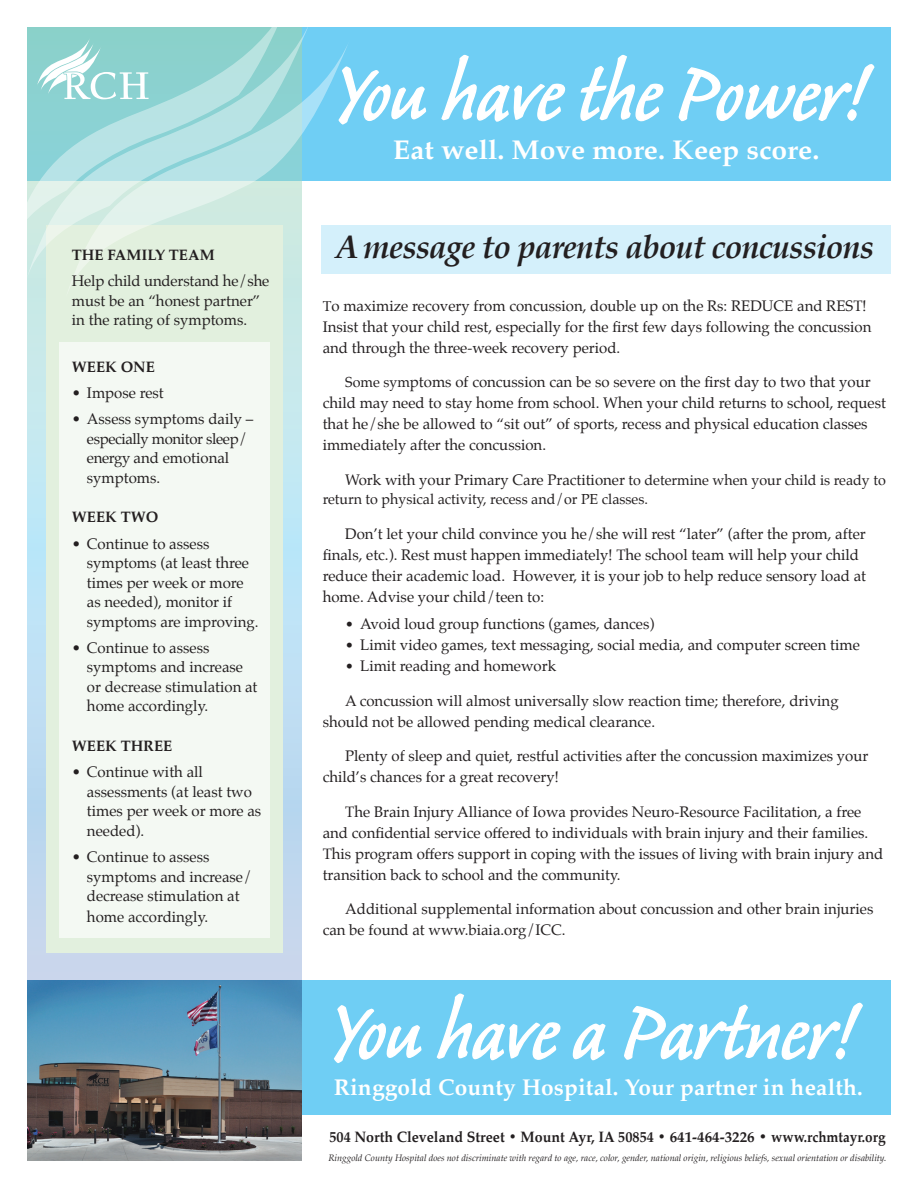
<style>
.page{position:relative;width:918px;height:1188px;background:#fff}
.page>*{position:absolute;margin:0;border:0;box-sizing:border-box;transform-origin:0 0}
.t1{font:101.7px "Caliban Std";color:#fff;scale:.9 1}
.rule_over{font:italic 700 32.7px "Palatino";letter-spacing:-.025em;color:#231f20}
.t2{font:700 26.85px "Palatino";color:#fff;scale:1.05 1}
.t3{font:700 22.65px "Palatino";letter-spacing:.01em;color:#fff}
.paragraph_indent{font:15px/21px "Palatino";color:#231f20}
.bullet_no_indent{font:15px/19.5px "Palatino";color:#231f20}
.paragraph_no_indent{font:15px/21px "Palatino";color:#231f20}
.Bullet{font:15px "Palatino";color:#231f20}
.paragraph_no_indent-2{font:700 15px "Palatino";color:#231f20;scale:.95 1}
.paragraph_no_indent-3{font:700 15px "Palatino";color:#231f20}
.bullet_no_indent-2{font:700 15px "Palatino";color:#231f20}
.paragraph_indent-2{font:14.25px "Palatino";color:#231f20}
.t4{font:italic 9.15px "Palatino";color:#231f20}
.s1{font-size:14.25px}
</style>
<div class="page">
<div style="left:27px;top:27px;width:864px;height:153px;background:#6fcef4"></div>
<svg style="left:351px;top:70px;width:76px;height:51px"></svg>
<svg style="left:441px;top:54px;width:125px;height:68px"></svg>
<svg style="left:580px;top:54px;width:84px;height:68px"></svg>
<svg style="left:678px;top:64px;width:197px;height:58px"></svg>
<div style="left:28px;top:980px;width:863px;height:135px;background:#6fcef4"></div>
<svg style="left:334px;top:1005px;width:88px;height:58px"></svg>
<svg style="left:436px;top:993px;width:125px;height:68px"></svg>
<svg style="left:572px;top:1023px;width:34px;height:38px"></svg>
<svg style="left:624px;top:1002px;width:239px;height:59px"></svg>
<div style="left:27px;top:27px;width:275px;height:1035px;background:#c3ddee"></div>
<div style="left:46px;top:225px;width:237px;height:727px;background:#e2f0de"></div>
<img style="left:27px;top:980px;width:274px;height:181px">
<svg style="left:27px;top:27px;width:281px;height:252px"></svg>
<svg style="left:65px;top:38px;width:286px;height:261px"></svg>
<div style="left:322px;top:225px;width:569px;height:49px;background:#d4f0fb"></div>
<div style="left:60px;top:342px;width:210px;height:596px;background:#f4f9f3"></div>
<p class="paragraph_no_indent-3" style="left:72px;top:242px;width:144px">THE FAMILY TEAM</p>
<p class="paragraph_no_indent" style="left:72px;top:271px;width:199px;line-height:19.5px">Help child understand he/she must be an “honest partner” in the rating of symptoms.</p>
<p class="paragraph_no_indent-3" style="left:72px;top:354px;width:84px">WEEK ONE</p>
<p class="bullet_no_indent" style="left:72px;top:383px;width:93px">• Impose rest</p>
<p class="bullet_no_indent" style="left:87px;top:409px;width:168px;text-indent:-15px">• Assess symptoms daily – especially monitor sleep/ energy and emotional symptoms.</p>
<p class="bullet_no_indent-2" style="left:72px;top:505px;width:88px">WEEK TWO</p>
<p class="bullet_no_indent" style="left:87px;top:534px;width:173px;text-indent:-15px">• Continue to assess symptoms (at least three times per week or more as needed), monitor if symptoms are improving.</p>
<p class="bullet_no_indent" style="left:87px;top:638px;width:172px;text-indent:-15px">• Continue to assess symptoms and increase or decrease stimulation at home accordingly.</p>
<p class="bullet_no_indent-2" style="left:72px;top:733px;width:102px">WEEK THREE</p>
<p class="bullet_no_indent" style="left:87px;top:763px;width:176px;text-indent:-15px">• Continue with all assessments (at least two times per week or more as needed).</p>
<p class="bullet_no_indent" style="left:87px;top:847px;width:167px;text-indent:-15px">• Continue to assess symptoms and increase/ decrease stimulation at</p>
<p class="bullet_no_indent" style="left:87px;top:907px;width:123px">home accordingly.</p>
<p class="t1" style="left:334px;top:43px;width:592px">You have the Power!</p>
<p class="t2" style="left:393px;top:127px;width:407px">Eat well. Move more. Keep score.</p>
<p class="rule_over" style="left:335px;top:220px;width:540px">A message to parents about concussions</p>
<p class="paragraph_no_indent" style="left:323px;top:295px;width:550px"><span class="s1">T</span>o maximize recovery from concussion, double up on the Rs: REDUCE and REST!<br>Insist that your child rest, especially for the first few days following the concussion and through the three-week recovery period.</p>
<p class="paragraph_indent" style="left:323px;top:371px;width:565px;text-indent:22px"><span class="s1">Some sym</span>ptoms of concussion can be so severe on the first day to two that your child may need to stay home from school. When your child returns to school, request that he/she be allowed to “sit out” of sports, recess and physical education classes immediately after the concussion.</p>
<p class="paragraph_indent" style="left:345px;top:469px;width:542px">Work with your Primary Care Practitioner <span class="s1">to determine when your child is ready to</span></p>
<p class="paragraph_indent-2" style="left:323px;top:487px;width:327px">return to physical activity, recess and/or PE classes.</p>
<p class="paragraph_indent" style="left:323px;top:523px;width:545px;text-indent:22px">Don’t let your child convince you he/she will rest “later” (after the prom, after finals, etc.). Rest must happen immediately! The school team will help your child reduce their academic load. However, it is your job to help reduce sensory load at home. Advise your child/teen to:</p>
<p class="Bullet" style="left:345px;top:612px;width:311px"><span class="s1">•</span> Avoid loud group functions (games, dances)</p>
<p class="Bullet" style="left:345px;top:633px;width:516px"><span class="s1">•</span> Limit video games, text messaging, social media, and computer screen time</p>
<p class="Bullet" style="left:345px;top:654px;width:212px"><span class="s1">•</span> Limit reading and homework</p>
<p class="paragraph_indent" style="left:323px;top:690px;width:518px;text-indent:22px">A concussion will almost universally slow reaction time; therefore, driving should not be allowed pending medical clearance.</p>
<p class="paragraph_indent" style="left:323px;top:746px;width:547px;text-indent:22px">Plenty of sleep and quiet, restful activities after the concussion maximizes your child’s chances for a great recovery!</p>
<p class="paragraph_indent" style="left:323px;top:801px;width:562px;text-indent:22px">The Brain Injury Alliance of Iowa provides Neuro-Resource Facilitation, a free and confidential service offered to individuals with brain injury and their families.<br>This program offers support in coping with the issues of living with brain injury and transition back to school and the community.</p>
<p class="paragraph_indent" style="left:323px;top:899px;width:552px;text-indent:22px">Additional supplemental information about concussion and other brain injuries can be found at www.biaia.org/ICC.</p>
<p class="t1" style="left:329px;top:982px;width:584px">You have a Partner!</p>
<p class="t3" style="left:334px;top:1068px;width:531px">Ringgold County Hospital. Your partner in health.</p>
<p class="paragraph_no_indent-2" style="left:329px;top:1124px;width:587px">504 North Cleveland Street • Mount Ayr, IA 50854 • 641-464-3226 • www.rchmtayr.org</p>
<p class="t4" style="left:329px;top:1150px;width:559px">Ringgold County Hospital does not discriminate with regard to age, race, color, gender, national origin, religious beliefs, sexual orientation or disability.</p>
</div>
